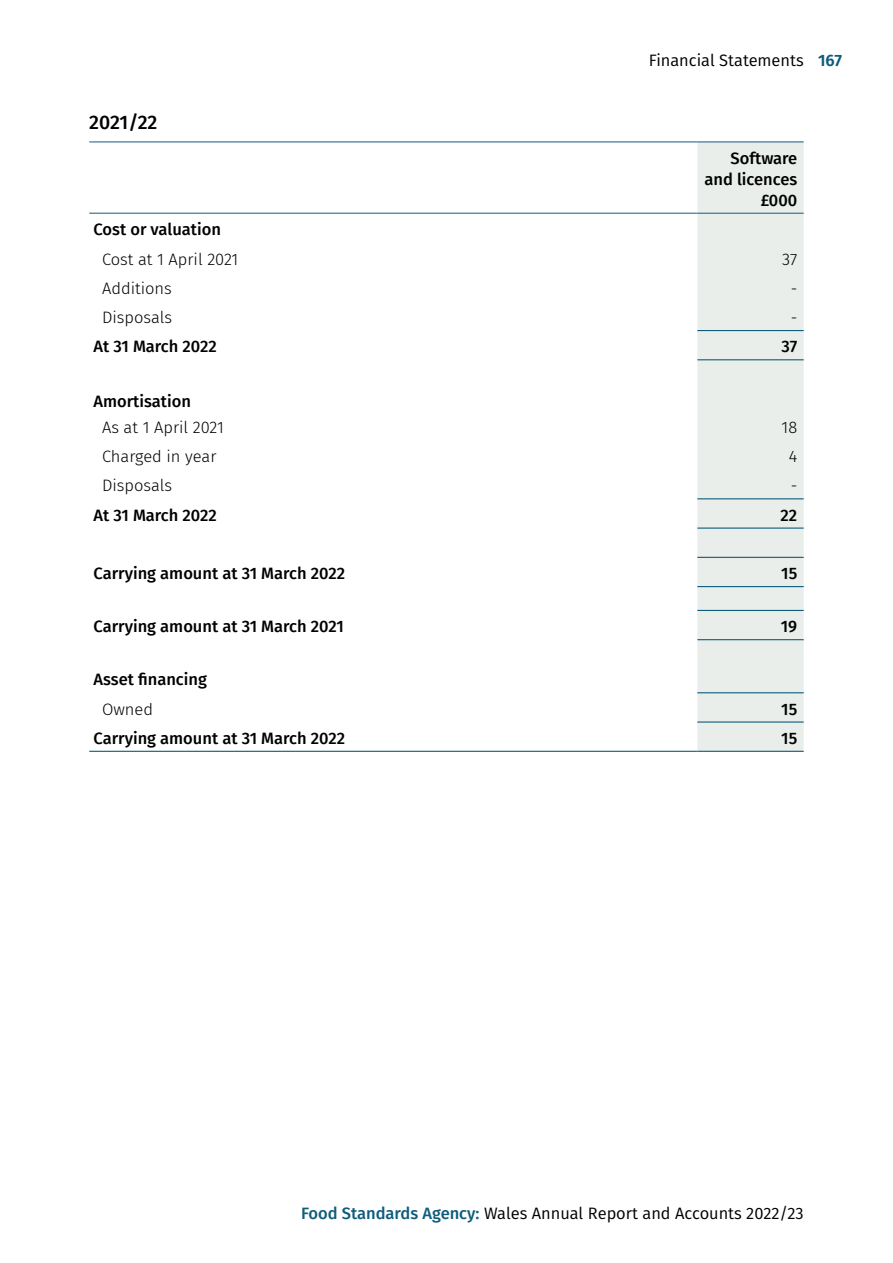
<style>
.page{position:relative;width:893px;height:1263px;background:#fff}
.page>*{position:absolute;margin:0;border:0;box-sizing:border-box;transform-origin:0 0}
.t1{font:500 19.5px "Fira Sans";letter-spacing:-.005em;color:#000}
.t2{font:500 16.5px/21px "Fira Sans";color:#000;text-align:right}
.t3{font:300 16.5px "Fira Sans";color:#000}
.t4{font:16.5px "Fira Sans";color:#000}
.s1{font-weight:600;color:#0f5c7c}
.s2{font-weight:500;color:#0f5c7c}
</style>
<div class="page">
<div style="left:697px;top:143px;width:107px;height:608px;background:#eaeeeb"></div>
<hr style="left:89px;top:142px;width:608px;height:1px;background:#0f5c7c">
<hr style="left:697px;top:142px;width:107px;height:1px;background:#0f5c7c">
<hr style="left:89px;top:213px;width:608px;height:1px;background:#0f5c7c">
<hr style="left:697px;top:213px;width:107px;height:1px;background:#0f5c7c">
<hr style="left:697px;top:527px;width:107px;height:2px;background:#0f5c7c">
<hr style="left:697px;top:557px;width:107px;height:1px;background:#0f5c7c">
<hr style="left:697px;top:586px;width:107px;height:1px;background:#0f5c7c">
<hr style="left:697px;top:610px;width:107px;height:1px;background:#0f5c7c">
<hr style="left:697px;top:639px;width:107px;height:1px;background:#0f5c7c">
<hr style="left:89px;top:751px;width:608px;height:1px;background:#0f5c7c">
<hr style="left:697px;top:359px;width:107px;height:1px;background:#0f5c7c">
<hr style="left:697px;top:498px;width:107px;height:1px;background:#0f5c7c">
<hr style="left:697px;top:692px;width:107px;height:1px;background:#0f5c7c">
<hr style="left:697px;top:721px;width:107px;height:2px;background:#0f5c7c">
<hr style="left:697px;top:751px;width:107px;height:1px;background:#0f5c7c">
<hr style="left:697px;top:330px;width:107px;height:1px;background:#0f5c7c">
<p class="t1" style="left:89px;top:106px;width:70px">2021/22</p>
<p class="t4" style="left:649px;top:48px;width:195px">Financial Statements <span class="s1">167</span></p>
<p class="t2" style="left:704px;top:147px;width:94px">Software and licences £000</p>
<p class="t2" style="left:94px;top:218px;width:129px">Cost or valuation</p>
<p class="t3" style="left:102px;top:247px;width:138px">Cost at 1 April 2021</p>
<p class="t3" style="left:782px;top:247px;width:17px">37</p>
<p class="t3" style="left:102px;top:276px;width:71px">Additions</p>
<p class="t3" style="left:791px;top:276px;width:8px">-</p>
<p class="t3" style="left:102px;top:306px;width:72px">Disposals</p>
<p class="t3" style="left:791px;top:306px;width:8px">-</p>
<p class="t2" style="left:94px;top:335px;width:125px">At 31 March 2022</p>
<p class="t2" style="left:781px;top:335px;width:17px">37</p>
<p class="t2" style="left:94px;top:390px;width:99px">Amortisation</p>
<p class="t3" style="left:102px;top:415px;width:123px">As at 1 April 2021</p>
<p class="t3" style="left:782px;top:415px;width:17px">18</p>
<p class="t3" style="left:102px;top:445px;width:116px">Charged in year</p>
<p class="t3" style="left:789px;top:445px;width:10px">4</p>
<p class="t3" style="left:102px;top:474px;width:72px">Disposals</p>
<p class="t3" style="left:791px;top:474px;width:8px">-</p>
<p class="t2" style="left:94px;top:504px;width:125px">At 31 March 2022</p>
<p class="t2" style="left:780px;top:504px;width:18px">22</p>
<p class="t2" style="left:94px;top:562px;width:253px">Carrying amount at 31 March 2022</p>
<p class="t2" style="left:781px;top:562px;width:18px">15</p>
<p class="t2" style="left:94px;top:615px;width:252px">Carrying amount at 31 March 2021</p>
<p class="t2" style="left:781px;top:615px;width:18px">19</p>
<p class="t2" style="left:94px;top:668px;width:115px">Asset financing</p>
<p class="t3" style="left:102px;top:697px;width:53px">Owned</p>
<p class="t2" style="left:781px;top:697px;width:18px">15</p>
<p class="t2" style="left:93px;top:727px;width:253px">Carrying amount at 31 March 2022</p>
<p class="t2" style="left:781px;top:727px;width:18px">15</p>
<p class="t4" style="left:301px;top:1201px;width:504px"><span class="s2">Food Standards Agency:</span> Wales Annual Report and Accounts 2022/23</p>
</div>
